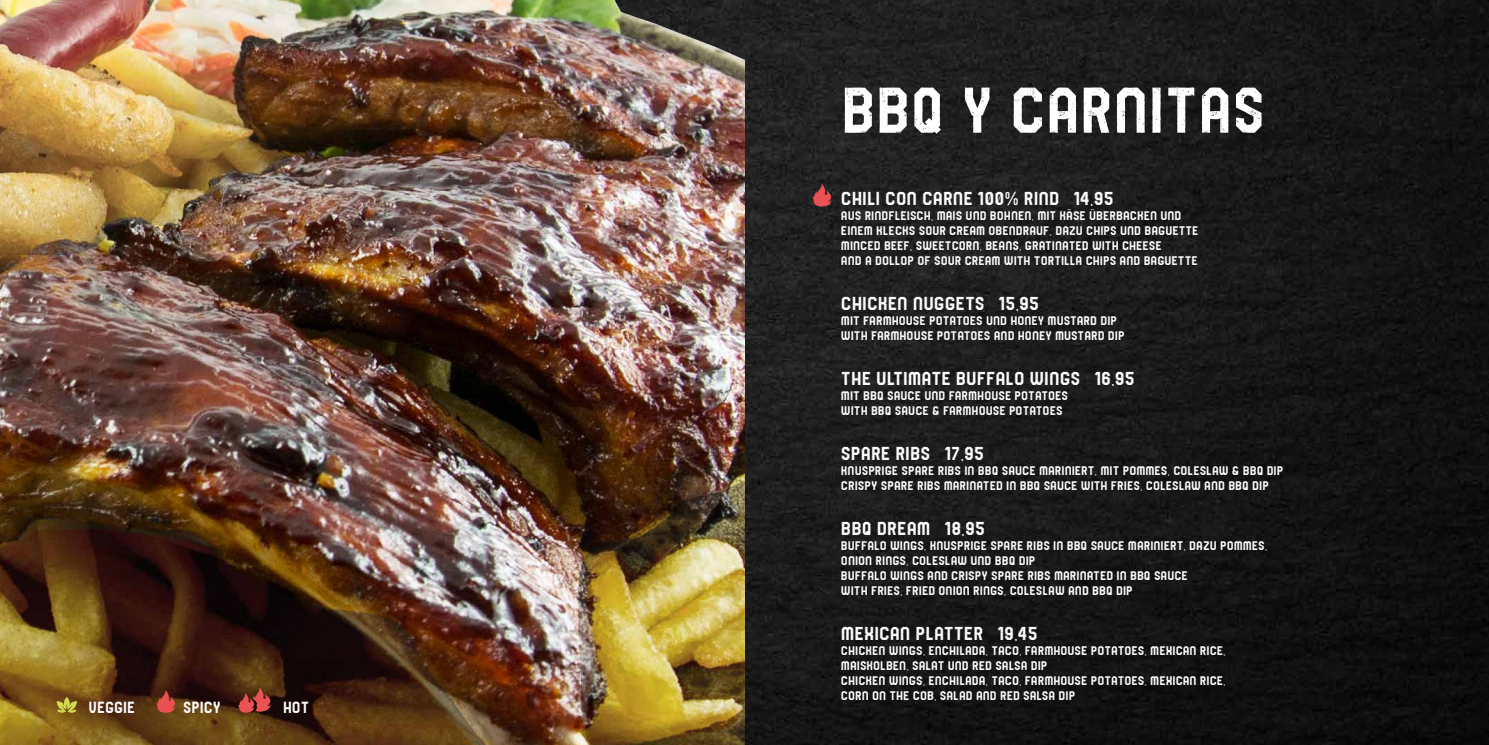
<style>
.page{position:relative;width:1489px;height:745px;background:#fff}
.page>*{position:absolute;margin:0;border:0;box-sizing:border-box;transform-origin:0 0}
.t1{font:64.75px "Douglas Calgury Block";color:#fff}
.t2{font:18.75px "Douglas Calgury Block";color:#fff}
.t3{font:16.12px "Douglas Calgury Block";color:#fff}
.t4{font:12.5px/15px "Douglas Calgury Block";color:#fff}
</style>
<div class="page">
<img style="left:744px;top:0;width:744px;height:744px">
<img style="left:0;top:0;width:744px;height:744px">
<svg style="left:57px;top:696px;width:20px;height:16px"></svg>
<svg style="left:156px;top:689px;width:19px;height:23px"></svg>
<svg style="left:237px;top:686px;width:34px;height:27px"></svg>
<svg style="left:811px;top:183px;width:20px;height:24px"></svg>
<p class="t3" style="left:89px;top:695px;width:48px">VEGGIE</p>
<p class="t3" style="left:183px;top:695px;width:39px">SPICY</p>
<p class="t3" style="left:283px;top:695px;width:28px">HOT</p>
<h1 class="t1" style="left:841px;top:66px;width:426px">BBQ Y CARNITAS</h1>
<h2 class="t2" style="left:841px;top:185px;width:274px">CHILI CON CARNE 100% RIND 14,95</h2>
<p class="t4" style="left:841px;top:207px;width:359px">AUS RINDFLEISCH, MAIS UND BOHNEN, MIT KÄSE ÜBERBACKEN UND EINEM KLECKS SOUR CREAM OBENDRAUF, DAZU CHIPS UND BAGUETTE MINCED BEEF, SWEETCORN, BEANS, GRATINATED WITH CHEESE<br>AND A DOLLOP OF SOUR CREAM WITH TORTILLA CHIPS AND BAGUETTE</p>
<h2 class="t2" style="left:841px;top:290px;width:200px">CHICKEN NUGGETS 15,95</h2>
<p class="t4" style="left:841px;top:312px;width:285px">MIT FARMHOUSE POTATOES UND HONEY MUSTARD DIP<br>WITH FARMHOUSE POTATOES AND HONEY MUSTARD DIP</p>
<h2 class="t2" style="left:841px;top:365px;width:295px">THE ULTIMATE BUFFALO WINGS 16,95</h2>
<p class="t4" style="left:841px;top:387px;width:229px">MIT BBQ SAUCE UND FARMHOUSE POTATOES<br>WITH BBQ SAUCE &amp; FARMHOUSE POTATOES</p>
<h2 class="t2" style="left:841px;top:440px;width:145px">SPARE RIBS 17,95</h2>
<p class="t4" style="left:841px;top:462px;width:444px">KNUSPRIGE SPARE RIBS IN BBQ SAUCE MARINIERT, MIT POMMES, COLESLAW &amp; BBQ DIP<br>CRISPY SPARE RIBS MARINATED IN BBQ SAUCE WITH FRIES, COLESLAW AND BBQ DIP</p>
<h2 class="t2" style="left:841px;top:515px;width:145px">BBQ DREAM 18,95</h2>
<p class="t4" style="left:841px;top:537px;width:428px">BUFFALO WINGS, KNUSPRIGE SPARE RIBS IN BBQ SAUCE MARINIERT, DAZU POMMES, ONION RINGS, COLESLAW UND BBQ DIP<br>BUFFALO WINGS AND CRISPY SPARE RIBS MARINATED IN BBQ SAUCE<br>WITH FRIES, FRIED ONION RINGS, COLESLAW AND BBQ DIP</p>
<h2 class="t2" style="left:841px;top:620px;width:198px">MEXICAN PLATTER 19,45</h2>
<p class="t4" style="left:841px;top:642px;width:386px">CHICKEN WINGS, ENCHILADA, TACO, FARMHOUSE POTATOES, MEXICAN RICE, MAISKOLBEN, SALAT UND RED SALSA DIP<br>CHICKEN WINGS, ENCHILADA, TACO, FARMHOUSE POTATOES, MEXICAN RICE, CORN ON THE COB, SALAD AND RED SALSA DIP</p>
</div>
